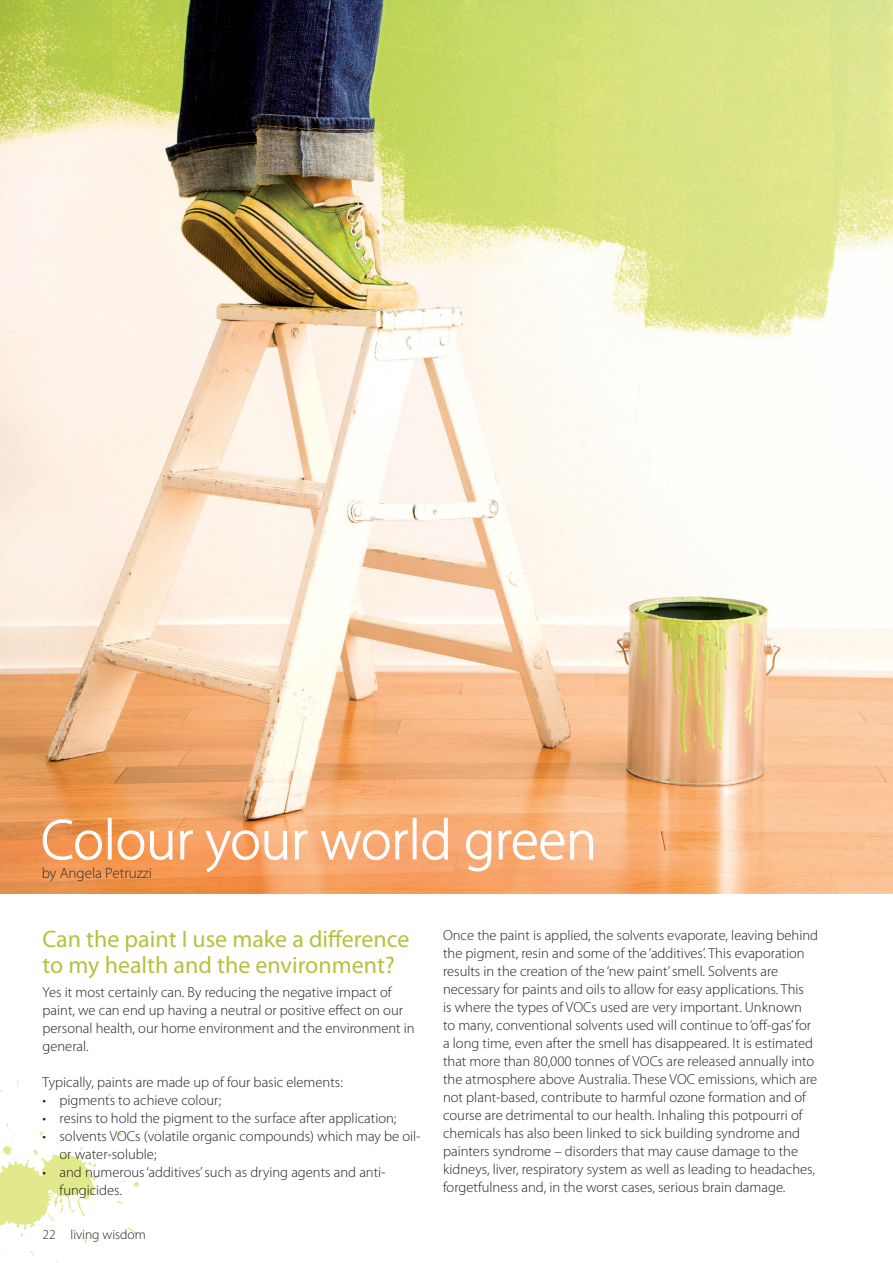
<style>
.page{position:relative;width:893px;height:1263px;background:#fff}
.page>*{position:absolute;margin:0;border:0;box-sizing:border-box;transform-origin:0 0}
.t1{font:300 57px "Myriad Pro";color:#fff}
.t2{font:24px/25.5px "Myriad Pro";color:#b6c13e}
.t3{font:300 15px "Myriad Pro";color:#312f30}
.t4{font:300 14.55px/18px "Myriad Pro";color:#231f20}
.t5{font:300 13.5px "Myriad Pro";color:#231f20}
</style>
<div class="page">
<svg style="left:0;top:1080px;width:139px;height:183px"></svg>
<img style="left:0;top:0;width:893px;height:893px">
<svg style="left:42px;top:819px;width:61px;height:42px;background:#ee9f65"></svg>
<div style="left:108px;top:818px;width:4px;height:41px;border:1px solid #fff"></div>
<svg style="left:117px;top:830px;width:56px;height:31px;background:#f7ae77"></svg>
<svg style="left:179px;top:830px;width:15px;height:30px"></svg>
<svg style="left:205px;top:830px;width:83px;height:43px;background:#f8af7d"></svg>
<svg style="left:294px;top:830px;width:14px;height:30px"></svg>
<svg style="left:320px;top:830px;width:89px;height:31px;background:#f9b98d"></svg>
<div style="left:413px;top:818px;width:4px;height:41px;border:1px solid #fff"></div>
<svg style="left:422px;top:817px;width:27px;height:44px"></svg>
<svg style="left:465px;top:830px;width:27px;height:42px"></svg>
<svg style="left:498px;top:830px;width:96px;height:31px;background:#f9c29a"></svg>
<p class="t1" style="left:41px;top:808px;width:557px">Colour your world green</p>
<p class="t3" style="left:42px;top:864px;width:112px">by Angela Petruzzi</p>
<h2 class="t2" style="left:43px;top:926px;width:368px">Can the paint I use make a difference to my health and the environment?</h2>
<p class="t4" style="left:43px;top:984px;width:374px">Yes it most certainly can. By reducing the negative impact of paint, we can end up having a neutral or positive effect on our personal health, our home environment and the environment in general.</p>
<p class="t4" style="left:43px;top:1074px;width:302px">Typically, paints are made up of four basic elements:</p>
<p class="t4" style="left:43px;top:1092px;width:180px">• pigments to achieve colour;</p>
<p class="t4" style="left:43px;top:1110px;width:355px">• resins to hold the pigment to the surface after application;</p>
<p class="t4" style="left:60px;top:1128px;width:363px;text-indent:-17px">• solvents VOCs (volatile organic compounds) which may be oil&shy;or water-soluble;</p>
<p class="t4" style="left:60px;top:1164px;width:328px;text-indent:-17px">• and numerous ‘additives’ such as drying agents and anti&shy;fungicides.</p>
<p class="t5" style="left:43px;top:1227px;width:105px">22 living wisdom</p>
<p class="t4" style="left:443px;top:927px;width:377px">Once the paint is applied, the solvents evaporate, leaving behind the pigment, resin and some of the ‘additives’. This evaporation results in the creation of the ‘new paint’ smell. Solvents are necessary for paints and oils to allow for easy applications. This<br>is where the types of VOCs used are very important. Unknown<br>to many, conventional solvents used will continue to ‘off-gas’ for a long time, even after the smell has disappeared. It is estimated that more than 80,000 tonnes of VOCs are released annually into the atmosphere above Australia. These VOC emissions, which are not plant-based, contribute to harmful ozone formation and of course are detrimental to our health. Inhaling this potpourri of chemicals has also been linked to sick building syndrome and painters syndrome – disorders that may cause damage to the kidneys, liver, respiratory system as well as leading to headaches, forgetfulness and, in the worst cases, serious brain damage.</p>
</div>
